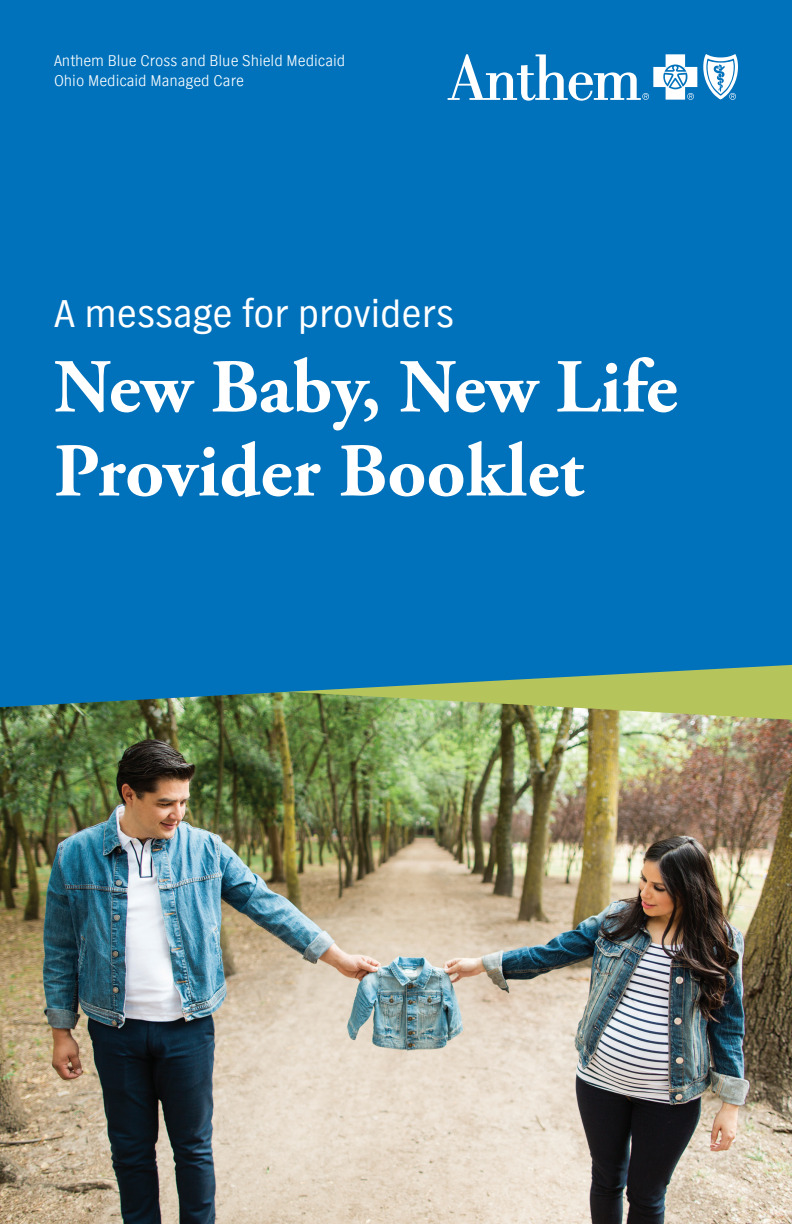
<style>
.page{position:relative;width:792px;height:1224px;background:#fff}
.page>*{position:absolute;margin:0;border:0;box-sizing:border-box;transform-origin:0 0}
.Anthem_Headlines_Gar{font:700 76px/84px "Adobe Garamond Pro";color:#fff}
.Anthem_Body_Text_WHI{font:40px "TV Nord EF";color:#fff}
.Anthem_Body_Text{font:300 16px "TV Nord EF";color:#fff}
</style>
<div class="page">
<img style="left:0;top:720px;width:792px;height:504px">
<img style="left:0;top:707px;width:792px;height:13px">
<svg style="left:0;top:425px;width:792px;height:282px;background:#0c76b4"></svg>
<div style="left:0;top:0;width:792px;height:425px;background:#0072bc"></div>
<svg style="left:448px;top:54px;width:249px;height:47px"></svg>
<svg style="left:703px;top:54px;width:35px;height:46px"></svg>
<p class="Anthem_Body_Text" style="left:54px;top:52px;width:293px">Anthem Blue Cross and Blue Shield Medicaid</p>
<p class="Anthem_Body_Text" style="left:54px;top:72px;width:191px">Ohio Medicaid Managed Care</p>
<p class="Anthem_Body_Text_WHI" style="left:54px;top:292px;width:401px">A message for providers</p>
<p class="Anthem_Headlines_Gar" style="left:54px;top:347px;width:625px">New Baby, New Life<br>Provider Booklet</p>
</div>
